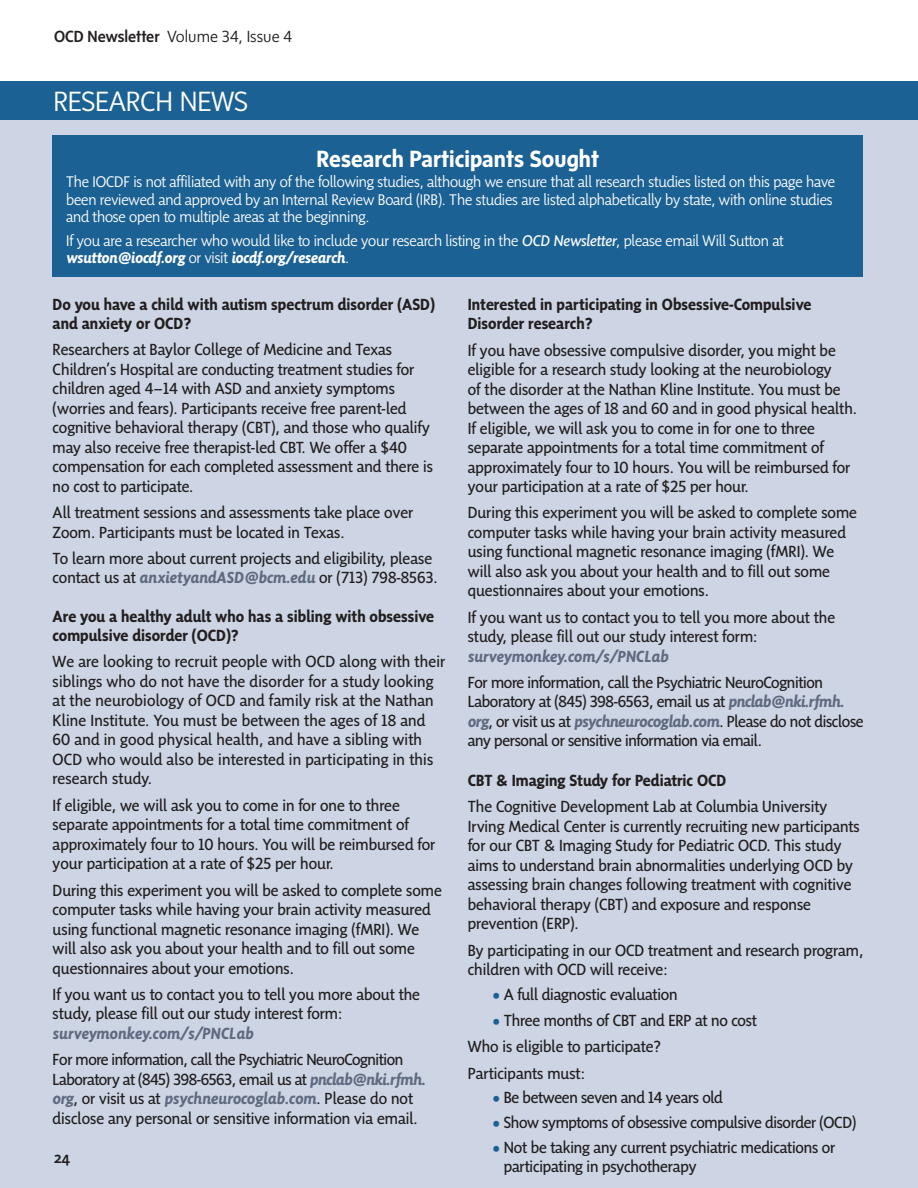
<style>
.page{position:relative;width:918px;height:1188px;background:#fff}
.page>*{position:absolute;margin:0;border:0;box-sizing:border-box;transform-origin:0 0}
.t1{font:300 28.5px "Sense";color:#fff}
.t2{font:700 24px "Sense";color:#fff}
.t3{font:16.5px/19.5px "Sensibility";color:#231f20}
.t4{font:16.5px/19.5px "Sensibility";letter-spacing:-.02em;color:#231f20}
.t5{font:700 16.5px/19.5px "Sensibility";color:#231f20}
.t6{font:16.5px/19.5px "Sensibility";letter-spacing:-.025em;color:#231f20}
.t7{font:italic 700 16.5px "Sensibility";color:#606a81}
.t8{font:300 16.5px "Sense";color:#231f20}
.t9{font:500 16.5px "Sense";color:#231f20}
.t10{font:300 15.75px/17.2px "Sensibility";letter-spacing:-.01em;color:#fff}
.s1{font-weight:500}
.s2{font-weight:400;font-style:italic}
.s3{font-weight:700;font-style:italic}
.s4{font-weight:700;font-style:italic;color:#606a81}
.s5{font-family:"Sense";font-weight:800;color:#1b6194}
</style>
<div class="page">
<div style="left:0;top:82px;width:918px;height:40px;background:#1b6194"></div>
<div style="left:0;top:121px;width:918px;height:1067px;background:#cdd5e4"></div>
<div style="left:53px;top:135px;width:810px;height:142px;background:#1b6194"></div>
<p class="t8" style="left:54px;top:27px;width:240px"><span class="s1">OCD Newsletter</span> Volume 34, Issue 4</p>
<h1 class="t1" style="left:53px;top:85px;width:196px">RESEARCH NEWS</h1>
<h2 class="t2" style="left:317px;top:145px;width:284px">Research Participants Sought</h2>
<p class="t10" style="left:66px;top:173px;width:771px">The IOCDF is not affiliated with any of the following studies, although we ensure that all research studies listed on this page have been reviewed and approved by an Internal Review Board (IRB). The studies are listed alphabetically by state, with online studies and those open to multiple areas at the beginning.</p>
<p class="t10" style="left:66px;top:232px;width:719px">If you are a researcher who would like to include your research listing in the <span class="s2">OCD Newsletter</span>, please email Will Sutton at <span class="s3">wsutton@iocdf.org</span> or visit <span class="s3">iocdf.org/research</span>.</p>
<p class="t5" style="left:53px;top:294px;width:384px">Do you have a child with autism spectrum disorder (ASD) and anxiety or OCD?</p>
<p class="t3" style="left:53px;top:340px;width:382px">Researchers at Baylor College of Medicine and Texas Children’s Hospital are conducting treatment studies for children aged 4–14 with ASD and anxiety symptoms (worries and fears). Participants receive free parent-led cognitive behavioral therapy (CBT), and those who qualify may also receive free therapist-led CBT. We offer a $40 compensation for each completed assessment and there is no cost to participate.</p>
<p class="t3" style="left:53px;top:502px;width:362px">All treatment sessions and assessments take place over<br>Zoom. Participants must be located in Texas.</p>
<p class="t3" style="left:53px;top:548px;width:387px">To learn more about current projects and eligibility, please contact us at <span class="s4">anxietyandASD@bcm.edu</span> or (713) 798-8563.</p>
<p class="t5" style="left:53px;top:606px;width:383px">Are you a healthy adult who has a sibling with obsessive compulsive disorder (OCD)?</p>
<p class="t3" style="left:53px;top:652px;width:394px">We are looking to recruit people with OCD along with their siblings who do not have the disorder for a study looking at the neurobiology of OCD and family risk at the Nathan Kline Institute. You must be between the ages of 18 and 60 and in good physical health, and have a sibling with OCD who would also be interested in participating in this research study.</p>
<p class="t3" style="left:53px;top:795px;width:384px">If eligible, we will ask you to come in for one to three separate appointments for a total time commitment of approximately four to 10 hours. You will be reimbursed for your participation at a rate of $25 per hour.</p>
<p class="t3" style="left:53px;top:880px;width:391px">During this experiment you will be asked to complete some computer tasks while having your brain activity measured using functional magnetic resonance imaging (fMRI). We will also ask you about your health and to fill out some questionnaires about your emotions.</p>
<p class="t3" style="left:53px;top:984px;width:369px">If you want us to contact you to tell you more about the study, please fill out our study interest form:</p>
<p class="t7" style="left:53px;top:1024px;width:202px">surveymonkey.com/s/PNCLab</p>
<p class="t6" style="left:53px;top:1049px;width:375px">For more information, call the Psychiatric NeuroCognition Laboratory at (845) 398-6563, email us at <span class="s4">pnclab@nki.rfmh. org</span>, or visit us at <span class="s4">psychneurocoglab.com</span>. Please do not disclose any personal or sensitive information via email.</p>
<p class="t9" style="left:54px;top:1148px;width:18px">24</p>
<p class="t5" style="left:468px;top:294px;width:345px">Interested in participating in Obsessive-Compulsive<br>Disorder research?</p>
<p class="t3" style="left:468px;top:340px;width:391px">If you have obsessive compulsive disorder, you might be eligible for a research study looking at the neurobiology<br>of the disorder at the Nathan Kline Institute. You must be between the ages of 18 and 60 and in good physical health.<br>If eligible, we will ask you to come in for one to three separate appointments for a total time commitment of approximately four to 10 hours. You will be reimbursed for your participation at a rate of $25 per hour.</p>
<p class="t3" style="left:468px;top:503px;width:391px">During this experiment you will be asked to complete some computer tasks while having your brain activity measured using functional magnetic resonance imaging (fMRI). We will also ask you about your health and to fill out some questionnaires about your emotions.</p>
<p class="t3" style="left:468px;top:607px;width:369px">If you want us to contact you to tell you more about the study, please fill out our study interest form:</p>
<p class="t7" style="left:468px;top:647px;width:202px">surveymonkey.com/s/PNCLab</p>
<p class="t4" style="left:468px;top:672px;width:397px">For more information, call the Psychiatric NeuroCognition Laboratory at (845) 398-6563, email us at <span class="s4">pnclab@nki.rfmh. org</span>, or visit us at <span class="s4">psychneurocoglab.com</span>. Please do not disclose any personal or sensitive information via email.</p>
<p class="t5" style="left:468px;top:770px;width:260px">CBT &amp; Imaging Study for Pediatric OCD</p>
<p class="t3" style="left:468px;top:797px;width:394px">The Cognitive Development Lab at Columbia University Irving Medical Center is currently recruiting new participants for our CBT &amp; Imaging Study for Pediatric OCD. This study aims to understand brain abnormalities underlying OCD by assessing brain changes following treatment with cognitive behavioral therapy (CBT) and exposure and response prevention (ERP).</p>
<p class="t3" style="left:468px;top:940px;width:397px">By participating in our OCD treatment and research program, children with OCD will receive:</p>
<p class="t3" style="left:493px;top:984px;width:186px"><span class="s5">•</span> A full diagnostic evaluation</p>
<p class="t3" style="left:468px;top:1007px;width:291px;line-height:26.2px;text-indent:25px"><span class="s5">•</span> Three months of CBT and ERP at no cost<br>Who is eligible to participate?<br>Participants must:</p>
<p class="t4" style="left:493px;top:1088px;width:231px"><span class="s5">•</span> Be between seven and 14 years old</p>
<p class="t4" style="left:493px;top:1112px;width:365px"><span class="s5">•</span> Show symptoms of obsessive compulsive disorder (OCD)</p>
<p class="t3" style="left:504px;top:1137px;width:333px;text-indent:-11px"><span class="s5">•</span> Not be taking any current psychiatric medications or participating in psychotherapy</p>
</div>
